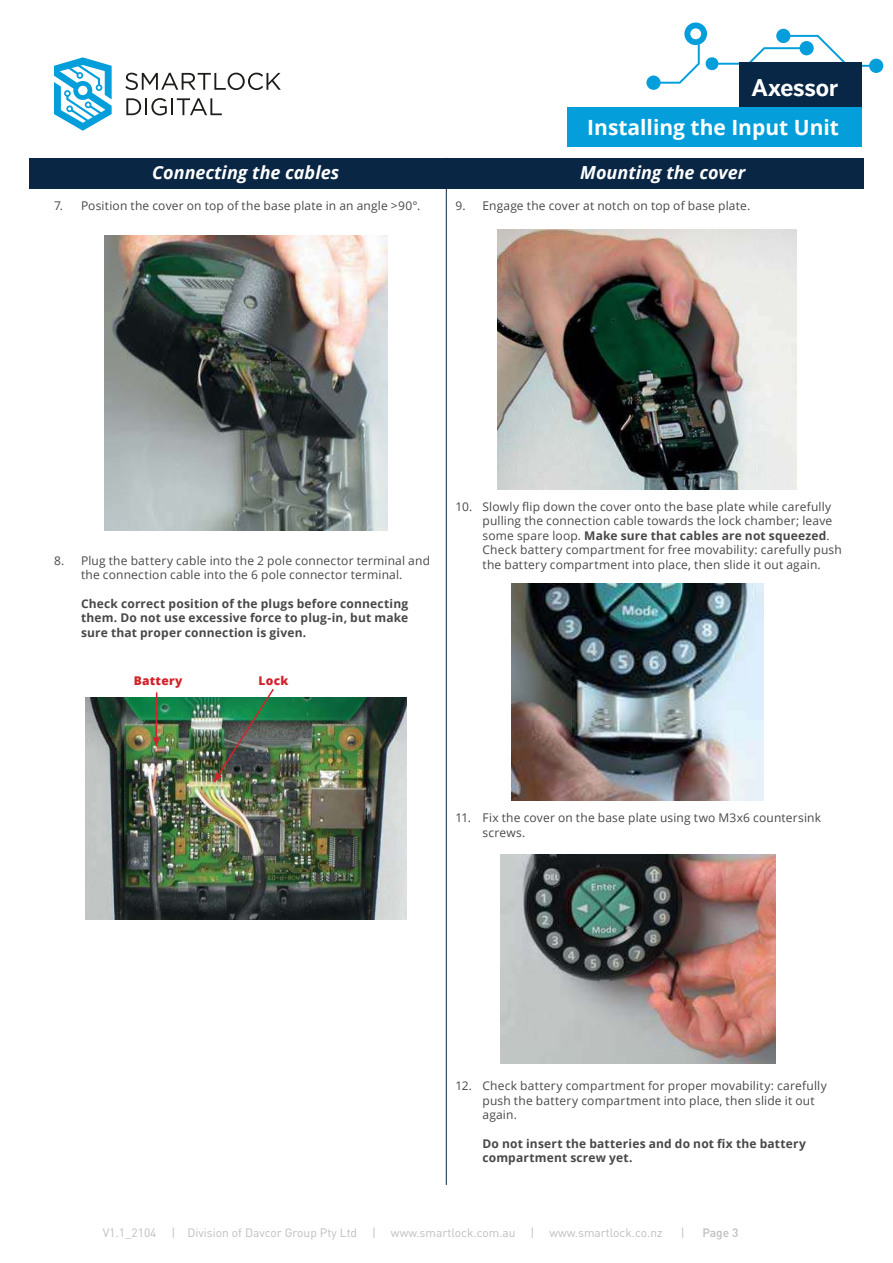
<style>
.page{position:relative;width:893px;height:1263px;background:#fff}
.page>*{position:absolute;margin:0;border:0;box-sizing:border-box;transform-origin:0 0}
.t1{font:700 24px "Dagny Pro";letter-spacing:-.005em;color:#fff}
.t2{font:700 21px "Open Sans";color:#fff}
.t3{font:italic 700 18px "Open Sans";color:#fff}
.t4{font:12px/14.4px "Open Sans";letter-spacing:.015em;color:#48484a}
.t5{font:700 12px/14.4px "Open Sans";letter-spacing:.015em;color:#48484a;text-align:justify}
.t6{font:12px "DIN";color:#bcbec0}
.t7{font:800 12px "Open Sans";letter-spacing:.02em;color:#d2232a}
.t8{font:500 12px "DIN";color:#bcbec0}
.s1{font-weight:700}
</style>
<div class="page">
<div style="left:30px;top:158px;width:417px;height:30px;background:#092644"></div>
<div style="left:447px;top:158px;width:417px;height:30px;background:#092644"></div>
<hr style="left:446px;top:158px;width:1px;height:1027px;background:#092644">
<img style="left:104px;top:235px;width:283px;height:295px">
<img style="left:85px;top:698px;width:321px;height:221px">
<hr style="left:156px;top:692px;width:1px;height:47px;background:#d2232a">
<svg style="left:153px;top:736px;width:7px;height:11px"></svg>
<img style="left:214px;top:688px;width:61px;height:95px">
<img style="left:498px;top:230px;width:299px;height:259px">
<img style="left:512px;top:583px;width:252px;height:217px">
<img style="left:500px;top:855px;width:275px;height:208px">
<svg style="left:125px;top:73px;width:156px;height:17px"></svg>
<svg style="left:126px;top:98px;width:96px;height:17px"></svg>
<svg style="left:54px;top:57px;width:58px;height:74px"></svg>
<div style="left:567px;top:107px;width:294px;height:39px;background:#049fdb"></div>
<svg style="left:646px;top:22px;width:237px;height:68px"></svg>
<div style="left:739px;top:63px;width:122px;height:44px;background:#082645"></div>
<h1 class="t1" style="left:751px;top:73px;width:88px">Axessor</h1>
<h2 class="t2" style="left:587px;top:112px;width:253px">Installing the Input Unit</h2>
<h3 class="t3" style="left:152px;top:160px;width:188px">Connecting the cables</h3>
<h3 class="t3" style="left:580px;top:160px;width:167px">Mounting the cover</h3>
<p class="t4" style="left:54px;top:198px;width:368px">7. Position the cover on top of the base plate in an angle &gt;90°.</p>
<p class="t4" style="left:455px;top:198px;width:296px">9. Engage the cover at notch on top of base plate.</p>
<p class="t4" style="left:54px;top:553px;width:378px;text-align:center">8. Plug the battery cable into the 2 pole connector terminal and the connection cable into the 6 pole connector terminal.</p>
<p class="t5" style="left:81px;top:596px;width:329px">Check correct position of the plugs before connecting them. Do not use excessive force to plug-in, but make sure that proper connection is given.</p>
<p class="t7" style="left:134px;top:671px;width:50px">Battery</p>
<p class="t7" style="left:259px;top:671px;width:31px">Lock</p>
<p class="t4" style="left:482px;top:499px;width:361px;text-indent:-27px">10. Slowly flip down the cover onto the base plate while carefully pulling the connection cable towards the lock chamber; leave some spare loop. <span class="s1">Make sure that cables are not squeezed</span>.<br>Check battery compartment for free movability: carefully push the battery compartment into place, then slide it out again.</p>
<p class="t4" style="left:482px;top:810px;width:340px;text-indent:-27px">11. Fix the cover on the base plate using two M3x6 countersink screws.</p>
<p class="t4" style="left:482px;top:1078px;width:346px;text-indent:-27px">12. Check battery compartment for proper movability: carefully push the battery compartment into place, then slide it out again.</p>
<p class="t5" style="left:482px;top:1136px;width:325px">Do not insert the batteries and do not fix the battery compartment screw yet.</p>
<p class="t6" style="left:103px;top:1225px;width:561px">V1.1_2104 | Division of Davcor Group Pty Ltd | www.smartlock.com.au | www.smartlock.co.nz</p>
<p class="t6" style="left:681px;top:1225px;width:5px">|</p>
<p class="t8" style="left:702px;top:1225px;width:38px">Page 3</p>
</div>
